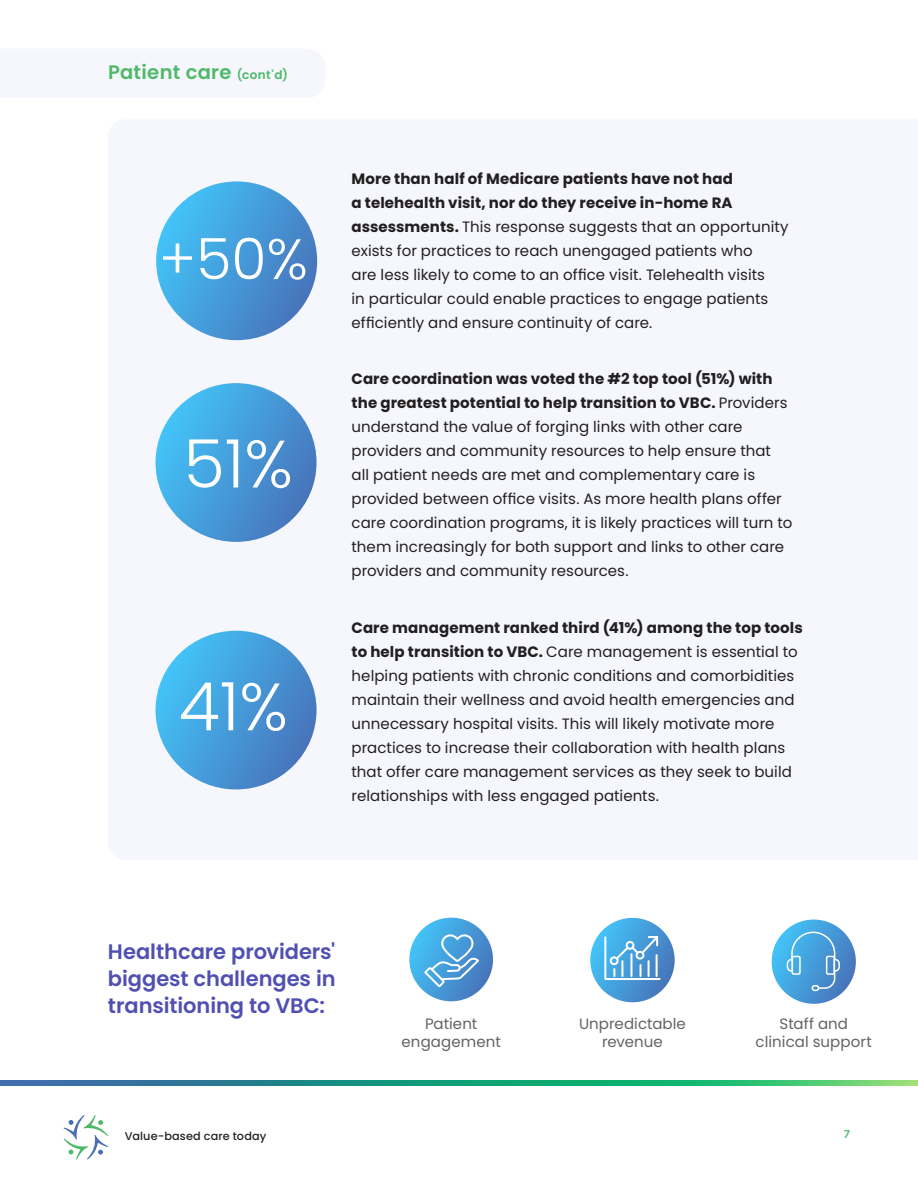
<style>
.page{position:relative;width:918px;height:1188px;background:#fff}
.page>*{position:absolute;margin:0;border:0;box-sizing:border-box;transform-origin:0 0}
.t1{font:300 66.9px "Poppins";color:#fff}
.t2{font:300 57px "Poppins";color:#fff}
.t3{font:600 21px/27px "Poppins";letter-spacing:-.005em;color:#5050b2;text-align:justify}
.t4{font:600 19.5px "Poppins";letter-spacing:.015em;color:#50b969}
.t5{font:15px/24px "Poppins";letter-spacing:.005em;color:#231f20}
.t6{font:15px/18px "Poppins";letter-spacing:.005em;color:#636366;text-align:center}
.t7{font:500 11.25px "Poppins";letter-spacing:.015em;color:#212322}
.t8{font:500 11.25px "Gotham";color:#50b969}
.s1{font-size:12px}
.s2{font-weight:700}
</style>
<div class="page">
<svg style="left:63px;top:1115px;width:45px;height:45px"></svg>
<img style="left:0;top:1080px;width:918px;height:6px">
<svg style="left:590px;top:918px;width:85px;height:84px;background:#489dd9"></svg>
<svg style="left:603px;top:934px;width:59px;height:47px;background:#6db2e2"></svg>
<div style="left:609px;top:956px;width:10px;height:9px;border:2px solid #fff;border-radius:3px"></div>
<svg style="left:409px;top:918px;width:84px;height:83px;background:#489fdb"></svg>
<svg style="left:422px;top:932px;width:59px;height:57px;background:#60aade"></svg>
<svg style="left:772px;top:920px;width:84px;height:84px;background:#479cd9"></svg>
<svg style="left:787px;top:932px;width:53px;height:58px;background:#5aa8de"></svg>
<div style="left:812px;top:985px;width:7px;height:6px;border:2px solid #fff;border-radius:2px"></div>
<svg style="left:156px;top:181px;width:161px;height:159px"></svg>
<svg style="left:156px;top:383px;width:161px;height:159px"></svg>
<svg style="left:156px;top:631px;width:161px;height:158px"></svg>
<p class="t4" style="left:108px;top:61px;width:182px">Patient care <span class="s1">(cont'd)</span></p>
<p class="t2" style="left:159px;top:226px;width:150px">+50%</p>
<p class="t1" style="left:184px;top:425px;width:111px">51%</p>
<p class="t1" style="left:179px;top:668px;width:111px">41%</p>
<p class="t5" style="left:352px;top:167px;width:439px"><span class="s2">More than half of Medicare patients have not had<br>a telehealth visit, nor do they receive in-home RA assessments.</span> This response suggests that an opportunity exists for practices to reach unengaged patients who<br>are less likely to come to an office visit. Telehealth visits<br>in particular could enable practices to engage patients efficiently and ensure continuity of care.</p>
<p class="t5" style="left:352px;top:367px;width:442px"><span class="s2">Care coordination was voted the #2 top tool (51%) with the greatest potential to help transition to VBC.</span> Providers understand the value of forging links with other care providers and community resources to help ensure that all patient needs are met and complementary care is provided between office visits. As more health plans offer care coordination programs, it is likely practices will turn to them increasingly for both support and links to other care providers and community resources.</p>
<p class="t5" style="left:352px;top:615px;width:453px"><span class="s2">Care management ranked third (41%) among the top tools to help transition to VBC.</span> Care management is essential to helping patients with chronic conditions and comorbidities maintain their wellness and avoid health emergencies and unnecessary hospital visits. This will likely motivate more practices to increase their collaboration with health plans that offer care management services as they seek to build relationships with less engaged patients.</p>
<p class="t3" style="left:108px;top:938px;width:229px">Healthcare providers' biggest challenges in transitioning to VBC:</p>
<p class="t6" style="left:402px;top:1015px;width:101px">Patient engagement</p>
<p class="t6" style="left:579px;top:1015px;width:108px">Unpredictable revenue</p>
<p class="t6" style="left:756px;top:1015px;width:118px">Staff and clinical support</p>
<p class="t7" style="left:125px;top:1130px;width:143px">Value-based care today</p>
<p class="t8" style="left:844px;top:1126px;width:8px">7</p>
</div>
